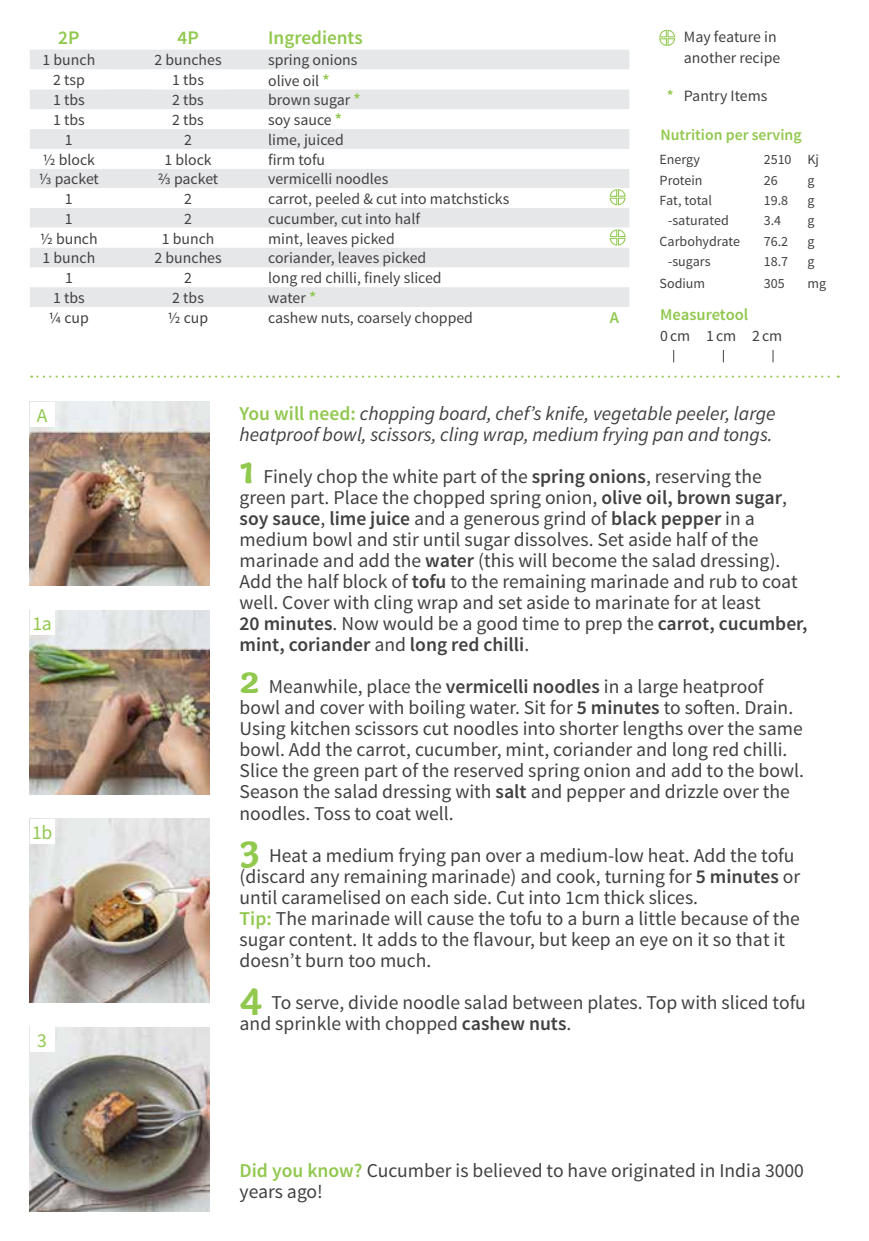
<style>
.page{position:relative;width:869px;height:1241px;background:#fff}
.page>*{position:absolute;margin:0;border:0;box-sizing:border-box;transform-origin:0 0}
.t1{font:19.6px/21px "Source Sans Pro";color:#414042}
.t2{font:italic 19.6px/21px "Source Sans Pro";color:#414042}
.t3{font:19.6px "Source Sans Pro";color:#91c84e}
.t4{font:600 19.25px "Source Sans Pro";color:#91c84e}
.t5{font:600 16.45px "Source Sans Pro";color:#91c84e}
.t6{font:15.75px/21px "Source Sans Pro";color:#414042}
.t7{font:600 15.75px "Source Sans Pro";color:#91c84e}
.t8{font:15.75px "Source Sans Pro";letter-spacing:.06em;color:#414042}
.t9{font:14px "Source Sans Pro";color:#414042}
.s1{font-weight:600;font-size:16.45px;color:#91c84e}
.s2{font-weight:600;color:#91c84e}
.s3{font-weight:600;font-style:normal;color:#91c84e}
.s4{font-family:"Capucine Basic";font-weight:700;font-size:41.12px;color:#91c84e}
.s5{font-weight:600}
</style>
<div class="page">
<svg style="left:659px;top:29px;width:16px;height:17px"></svg>
<svg style="left:31px;top:375px;width:807px;height:2px"></svg>
<svg style="left:673px;top:350px;width:1px;height:12px"></svg>
<svg style="left:722px;top:350px;width:1px;height:12px"></svg>
<svg style="left:772px;top:350px;width:1px;height:12px"></svg>
<img style="left:30px;top:818px;width:180px;height:184px">
<img style="left:30px;top:402px;width:180px;height:183px">
<img style="left:30px;top:610px;width:180px;height:184px">
<img style="left:30px;top:1027px;width:180px;height:184px">
<div style="left:30px;top:402px;width:25px;height:25px;background:#fff"></div>
<div style="left:30px;top:610px;width:25px;height:25px;background:#fff"></div>
<div style="left:30px;top:1027px;width:25px;height:25px;background:#fff"></div>
<div style="left:30px;top:818px;width:25px;height:25px;background:#fff"></div>
<svg style="left:30px;top:50px;width:599px;height:257px;fill:#e6e7e8"></svg>
<svg style="left:30px;top:69px;width:599px;height:178px"></svg>
<svg style="left:608px;top:188px;width:18px;height:18px"></svg>
<svg style="left:608px;top:229px;width:18px;height:17px"></svg>
<p class="t4" style="left:58px;top:26px;width:23px">2P</p>
<p class="t4" style="left:177px;top:26px;width:23px">4P</p>
<p class="t4" style="left:268px;top:26px;width:96px">Ingredients</p>
<p class="t6" style="left:42px;top:50px;width:54px">1 bunch</p>
<p class="t6" style="left:154px;top:50px;width:69px">2 bunches</p>
<p class="t6" style="left:268px;top:50px;width:91px">spring onions</p>
<p class="t6" style="left:53px;top:70px;width:33px">2 tsp</p>
<p class="t6" style="left:172px;top:70px;width:33px">1 tbs</p>
<p class="t6" style="left:268px;top:70px;width:63px">olive oil <span class="s1">*</span></p>
<p class="t6" style="left:53px;top:90px;width:33px">1 tbs</p>
<p class="t6" style="left:172px;top:90px;width:33px">2 tbs</p>
<p class="t6" style="left:268px;top:90px;width:94px">brown sugar <span class="s1">*</span></p>
<p class="t6" style="left:53px;top:110px;width:33px">1 tbs</p>
<p class="t6" style="left:172px;top:110px;width:33px">2 tbs</p>
<p class="t6" style="left:268px;top:110px;width:75px">soy sauce <span class="s1">*</span></p>
<p class="t6" style="left:65px;top:129px;width:9px">1</p>
<p class="t6" style="left:184px;top:129px;width:9px">2</p>
<p class="t6" style="left:268px;top:129px;width:77px">lime, juiced</p>
<p class="t6" style="left:43px;top:149px;width:54px">½ block</p>
<p class="t6" style="left:164px;top:149px;width:49px">1 block</p>
<p class="t6" style="left:268px;top:149px;width:58px">firm tofu</p>
<p class="t6" style="left:39px;top:169px;width:62px">⅓ packet</p>
<p class="t6" style="left:158px;top:169px;width:62px">⅔ packet</p>
<p class="t6" style="left:268px;top:169px;width:122px">vermicelli noodles</p>
<p class="t6" style="left:65px;top:188px;width:9px">1</p>
<p class="t6" style="left:184px;top:188px;width:9px">2</p>
<p class="t6" style="left:268px;top:188px;width:242px">carrot, peeled &amp; cut into matchsticks</p>
<p class="t6" style="left:65px;top:208px;width:9px">1</p>
<p class="t6" style="left:184px;top:208px;width:9px">2</p>
<p class="t6" style="left:268px;top:208px;width:153px">cucumber, cut into half</p>
<p class="t6" style="left:40px;top:228px;width:59px">½ bunch</p>
<p class="t6" style="left:162px;top:228px;width:54px">1 bunch</p>
<p class="t6" style="left:268px;top:228px;width:128px">mint, leaves picked</p>
<p class="t6" style="left:43px;top:248px;width:54px">1 bunch</p>
<p class="t6" style="left:154px;top:248px;width:69px">2 bunches</p>
<p class="t6" style="left:268px;top:248px;width:160px">coriander, leaves picked</p>
<p class="t6" style="left:65px;top:268px;width:9px">1</p>
<p class="t6" style="left:184px;top:268px;width:9px">2</p>
<p class="t6" style="left:268px;top:268px;width:175px">long red chilli, finely sliced</p>
<p class="t6" style="left:53px;top:287px;width:33px">1 tbs</p>
<p class="t6" style="left:172px;top:287px;width:33px">2 tbs</p>
<p class="t6" style="left:268px;top:288px;width:50px">water <span class="s1">*</span></p>
<p class="t6" style="left:49px;top:307px;width:41px">¼ cup</p>
<p class="t6" style="left:168px;top:307px;width:42px">½ cup</p>
<p class="t6" style="left:268px;top:308px;width:206px">cashew nuts, coarsely chopped</p>
<p class="t5" style="left:609px;top:307px;width:11px">A</p>
<p class="t6" style="left:683px;top:26px;width:98px">May feature in another recipe</p>
<p class="t6" style="left:666px;top:86px;width:102px"><span class="s2">*</span> Pantry Items</p>
<p class="t7" style="left:660px;top:124px;width:143px">Nutrition per serving</p>
<p class="t9" style="left:659px;top:151px;width:42px">Energy</p>
<p class="t9" style="left:763px;top:151px;width:57px">2510 Kj</p>
<p class="t9" style="left:659px;top:171px;width:45px">Protein</p>
<p class="t9" style="left:763px;top:171px;width:15px">26</p>
<p class="t9" style="left:807px;top:171px;width:9px">g</p>
<p class="t9" style="left:659px;top:192px;width:54px">Fat, total</p>
<p class="t9" style="left:763px;top:192px;width:26px">19.8</p>
<p class="t9" style="left:807px;top:192px;width:9px">g</p>
<p class="t9" style="left:667px;top:212px;width:62px">-saturated</p>
<p class="t9" style="left:763px;top:212px;width:19px">3.4</p>
<p class="t9" style="left:807px;top:212px;width:9px">g</p>
<p class="t9" style="left:659px;top:232px;width:82px">Carbohydrate</p>
<p class="t9" style="left:763px;top:232px;width:26px">76.2</p>
<p class="t9" style="left:807px;top:232px;width:9px">g</p>
<p class="t9" style="left:667px;top:253px;width:44px">-sugars</p>
<p class="t9" style="left:763px;top:253px;width:26px">18.7</p>
<p class="t9" style="left:807px;top:253px;width:9px">g</p>
<p class="t9" style="left:659px;top:275px;width:47px">Sodium</p>
<p class="t9" style="left:763px;top:275px;width:22px">305</p>
<p class="t9" style="left:807px;top:275px;width:20px">mg</p>
<p class="t5" style="left:660px;top:304px;width:89px">Measuretool</p>
<p class="t8" style="left:660px;top:326px;width:123px">0cm 1cm 2cm</p>
<p class="t3" style="left:37px;top:403px;width:12px">A</p>
<p class="t3" style="left:32px;top:611px;width:21px">1a</p>
<p class="t3" style="left:32px;top:819px;width:22px">1b</p>
<p class="t3" style="left:37px;top:1028px;width:11px">3</p>
<p class="t2" style="left:239px;top:403px;width:537px"><span class="s3">You will need:</span> chopping board, chef’s knife, vegetable peeler, large heatproof bowl, scissors, cling wrap, medium frying pan and tongs.</p>
<p class="t1" style="left:239px;top:466px;width:569px"><span class="s4">1</span> Finely chop the white part of the <span class="s5">spring onions</span>, reserving the green part. Place the chopped spring onion, <span class="s5">olive oil, brown sugar</span>, <span class="s5">soy sauce</span>, <span class="s5">lime juice</span> and a generous grind of <span class="s5">black pepper</span> in a medium bowl and stir until sugar dissolves. Set aside half of the marinade and add the <span class="s5">water</span> (this will become the salad dressing).<br>Add the half block of <span class="s5">tofu</span> to the remaining marinade and rub to coat well. Cover with cling wrap and set aside to marinate for at least<br><span class="s5">20 minutes</span>. Now would be a good time to prep the <span class="s5">carrot, cucumber, mint, coriander</span> and <span class="s5">long red chilli</span>.</p>
<p class="t1" style="left:239px;top:676px;width:565px"><span class="s4">2</span> Meanwhile, place the <span class="s5">vermicelli noodles</span> in a large heatproof bowl and cover with boiling water. Sit for <span class="s5">5 minutes</span> to soften. Drain.<br>Using kitchen scissors cut noodles into shorter lengths over the same bowl. Add the carrot, cucumber, mint, coriander and long red chilli.<br>Slice the green part of the reserved spring onion and add to the bowl.<br>Season the salad dressing with <span class="s5">salt</span> and pepper and drizzle over the noodles. Toss to coat well.</p>
<p class="t1" style="left:239px;top:844px;width:562px"><span class="s4">3</span> Heat a medium frying pan over a medium-low heat. Add the tofu (discard any remaining marinade) and cook, turning for <span class="s5">5 minutes</span> or until caramelised on each side. Cut into 1cm thick slices.<br><span class="s2">Tip:</span> The marinade will cause the tofu to a burn a little because of the sugar content. It adds to the flavour, but keep an eye on it so that it doesn’t burn too much.</p>
<p class="t1" style="left:239px;top:991px;width:567px"><span class="s4">4</span> To serve, divide noodle salad between plates. Top with sliced tofu and sprinkle with chopped <span class="s5">cashew nuts</span>.</p>
<p class="t1" style="left:239px;top:1159px;width:565px"><span class="s2">Did you know?</span> Cucumber is believed to have originated in India 3000 years ago!</p>
</div>
